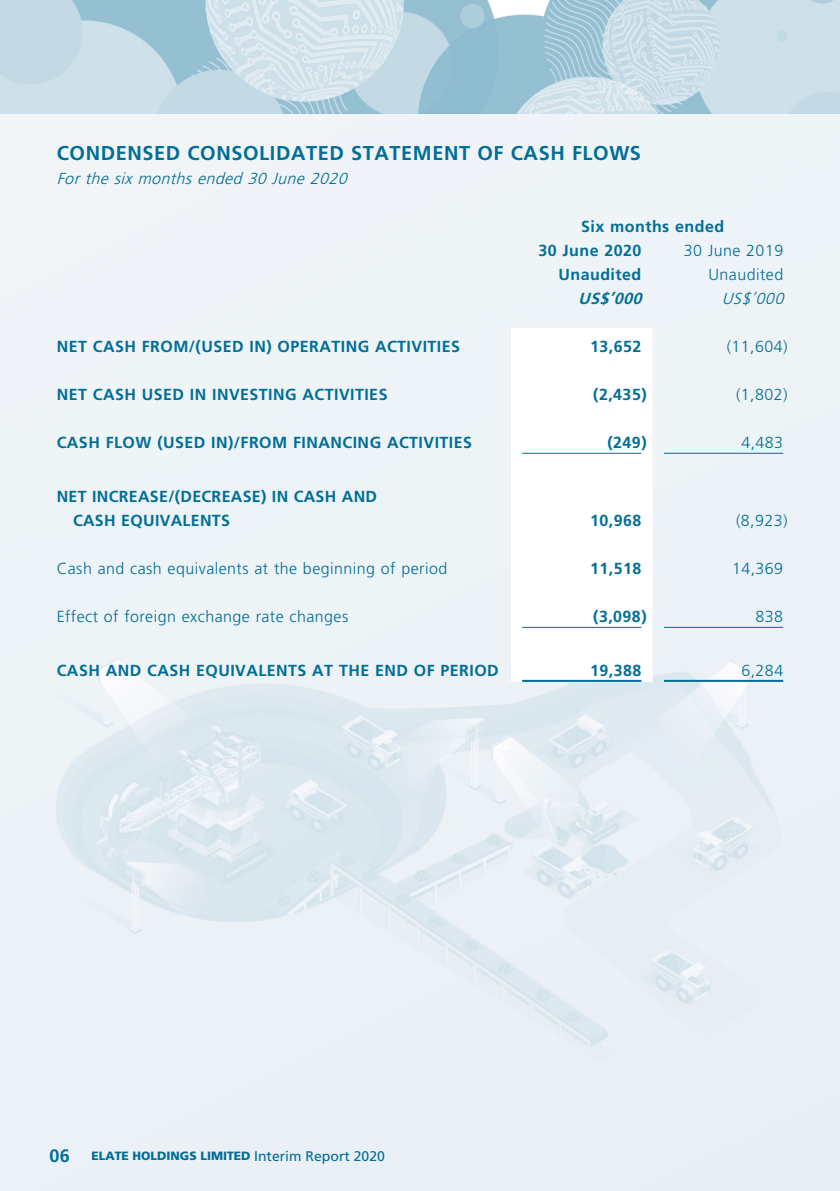
<style>
.page{position:relative;width:840px;height:1191px;background:#fff}
.page>*{position:absolute;margin:0;border:0;box-sizing:border-box;transform-origin:0 0}
.t1{font:700 20px "Frutiger LT Std";letter-spacing:.03em;color:#006e96}
.t2{font:700 16px/24px "Frutiger LT Std";letter-spacing:.03em;color:#006e96}
.t3{font:300 16px "Frutiger LT Std";letter-spacing:.03em;color:#006e96}
.t4{font:italic 300 16px "Frutiger LT Std";color:#006e96}
.t5{font:italic 700 16px "Frutiger LT Std";color:#006e96}
.t6{font:900 12px "Frutiger LT Std";color:#006e96}
.s1{font-weight:700;font-size:18px}
.s2{font-weight:400;font-size:14px}
</style>
<div class="page">
<img style="left:0;top:113px;width:839px;height:1078px">
<img style="left:0;top:0;width:840px;height:113px">
<svg style="left:510px;top:328px;width:142px;height:354px"></svg>
<hr style="left:522px;top:453px;width:119px;height:1px;background:#006e96">
<hr style="left:663px;top:453px;width:119px;height:1px;background:#006e96">
<hr style="left:522px;top:627px;width:119px;height:1px;background:#006e96">
<hr style="left:663px;top:627px;width:119px;height:1px;background:#006e96">
<hr style="left:522px;top:680px;width:119px;height:2px;background:#006e96">
<hr style="left:663px;top:680px;width:119px;height:2px;background:#006e96">
<p class="t1" style="left:57px;top:141px;width:585px">CONDENSED CONSOLIDATED STATEMENT OF CASH FLOWS</p>
<p class="t4" style="left:57px;top:169px;width:296px">Forthe sixmonthsended 30 June 2020</p>
<p class="t2" style="left:538px;top:214px;width:187px;text-indent:43px">Six months ended<br>30 June 2020</p>
<p class="t3" style="left:683px;top:241px;width:101px">30 June 2019</p>
<p class="t2" style="left:558px;top:262px;width:84px">Unaudited</p>
<p class="t3" style="left:708px;top:265px;width:76px">Unaudited</p>
<p class="t5" style="left:577px;top:289px;width:70px">US$’000</p>
<p class="t4" style="left:721px;top:289px;width:68px">US$’000</p>
<p class="t2" style="left:57px;top:334px;width:404px">NET CASH FROM/(USED IN) OPERATING ACTIVITIES</p>
<p class="t2" style="left:589px;top:334px;width:53px">13,652</p>
<p class="t3" style="left:726px;top:337px;width:62px">(11,604)</p>
<p class="t2" style="left:57px;top:382px;width:332px">NET CASH USED IN INVESTING ACTIVITIES</p>
<p class="t2" style="left:593px;top:382px;width:55px">(2,435)</p>
<p class="t3" style="left:735px;top:385px;width:53px">(1,802)</p>
<p class="t2" style="left:57px;top:430px;width:416px">CASH FLOW (USED IN)/FROM FINANCING ACTIVITIES</p>
<p class="t2" style="left:607px;top:430px;width:41px">(249)</p>
<p class="t3" style="left:741px;top:433px;width:43px">4,483</p>
<p class="t2" style="left:73px;top:484px;width:305px;text-indent:-16px">NET INCREASE/(DECREASE) IN CASH AND<br>CASH EQUIVALENTS</p>
<p class="t2" style="left:589px;top:508px;width:53px">10,968</p>
<p class="t3" style="left:735px;top:511px;width:53px">(8,923)</p>
<p class="t3" style="left:57px;top:559px;width:392px">Cash and cash equivalents at the beginning of period</p>
<p class="t2" style="left:589px;top:556px;width:53px">11,518</p>
<p class="t3" style="left:731px;top:559px;width:53px">14,369</p>
<p class="t3" style="left:57px;top:607px;width:293px">Effect of foreign exchange rate changes</p>
<p class="t2" style="left:593px;top:604px;width:55px">(3,098)</p>
<p class="t3" style="left:755px;top:607px;width:29px">838</p>
<p class="t2" style="left:57px;top:658px;width:443px">CASH AND CASH EQUIVALENTS AT THE END OF PERIOD</p>
<p class="t2" style="left:589px;top:658px;width:53px">19,388</p>
<p class="t3" style="left:741px;top:661px;width:43px">6,284</p>
<p class="t6" style="left:50px;top:1148px;width:336px"><span class="s1">06</span> ELATE HOLDINGS LIMITED <span class="s2">Interim Report 2020</span></p>
</div>
